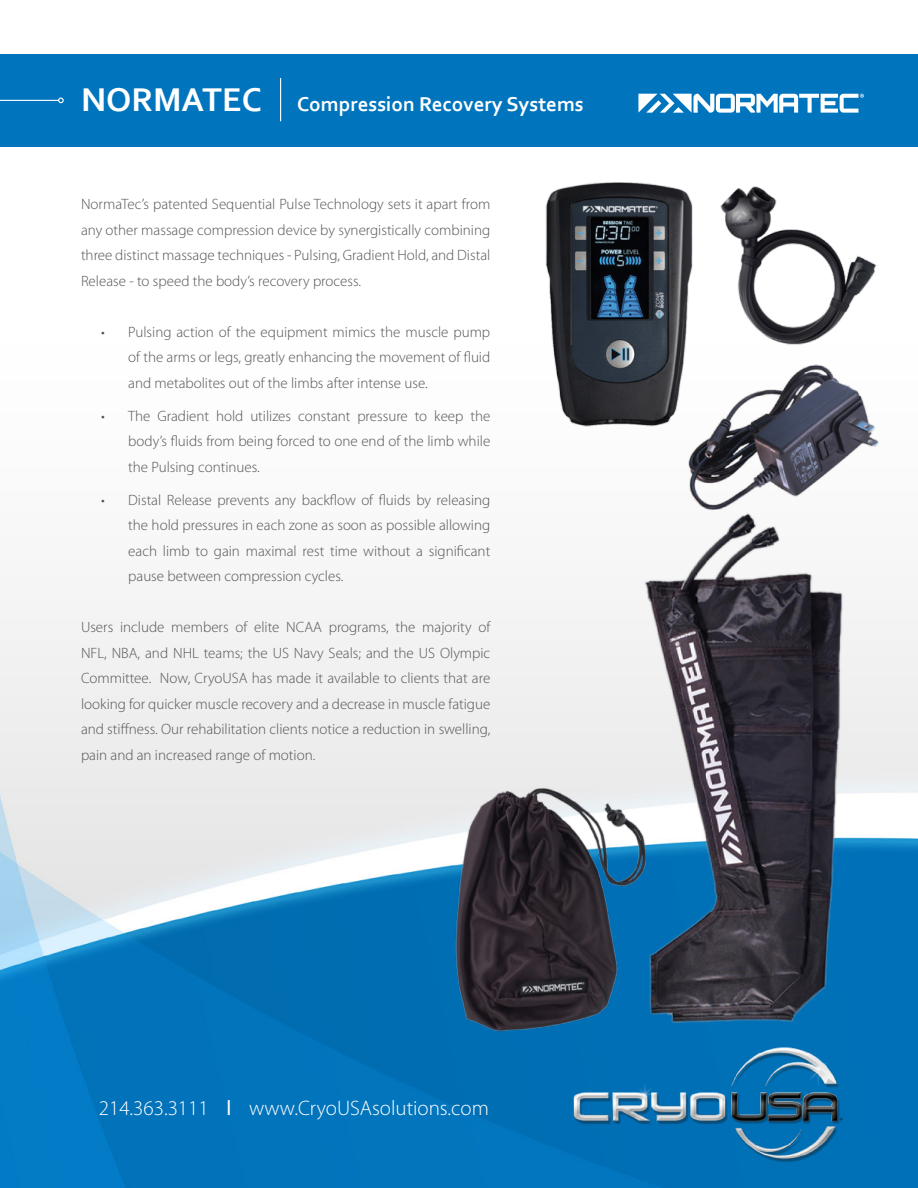
<style>
.page{position:relative;width:918px;height:1188px;background:#fff}
.page>*{position:absolute;margin:0;border:0;box-sizing:border-box;transform-origin:0 0}
.t1{font:300 21px "Myriad Pro";color:#fff}
.t2{font:700 21px "Corbel";color:#fff}
.t3{font:300 15px/25.5px "Myriad Pro";color:#545456;text-align:justify}
.s1{font-size:34.5px}
.s2{font-weight:400}
</style>
<div class="page">
<img style="left:0;top:599px;width:918px;height:589px">
<div style="left:0;top:54px;width:918px;height:93px;background:#0075be"></div>
<hr style="left:0;top:100px;width:59px;height:1px;background:#fff">
<svg style="left:58px;top:98px;width:6px;height:5px"></svg>
<hr style="left:280px;top:78px;width:1px;height:43px;background:#fff">
<img style="left:554px;top:1032px;width:310px;height:144px">
<img style="left:545px;top:182px;width:148px;height:245px">
<img style="left:664px;top:350px;width:215px;height:158px">
<img style="left:720px;top:186px;width:157px;height:159px">
<img style="left:623px;top:508px;width:230px;height:524px">
<img style="left:433px;top:775px;width:220px;height:262px">
<svg style="left:638px;top:94px;width:226px;height:19px"></svg>
<h1 class="t2" style="left:81px;top:91px;width:504px"><span class="s1">NORMATEC</span> Compression Recovery Systems</h1>
<p class="t3" style="left:81px;top:192px;width:411px">NormaTec’s patented Sequential Pulse Technology sets it apart from any other massage compression device by synergistically combining three distinct massage techniques - Pulsing, Gradient Hold, and Distal Release - to speed the body’s recovery process.</p>
<p class="t3" style="left:128px;top:319px;width:364px;text-indent:-27px">• Pulsing action of the equipment mimics the muscle pump of the arms or legs, greatly enhancing the movement of fluid and metabolites out of the limbs after intense use.</p>
<p class="t3" style="left:128px;top:403px;width:364px;text-indent:-27px">• The Gradient hold utilizes constant pressure to keep the body’s fluids from being forced to one end of the limb while the Pulsing continues.</p>
<p class="t3" style="left:128px;top:487px;width:364px;text-indent:-27px">• Distal Release prevents any backflow of fluids by releasing the hold pressures in each zone as soon as possible allowing each limb to gain maximal rest time without a significant pause between compression cycles.</p>
<p class="t3" style="left:81px;top:615px;width:411px">Users include members of elite NCAA programs, the majority of NFL, NBA, and NHL teams; the US Navy Seals; and the US Olympic Committee. Now, CryoUSA has made it available to clients that are looking for quicker muscle recovery and a decrease in muscle fatigue and stiffness. Our rehabilitation clients notice a reduction in swelling, pain and an increased range of motion.</p>
<h1 class="t1" style="left:99px;top:1097px;width:392px">214.363.3111 <span class="s2">l</span> www.CryoUSAsolutions.com</h1>
</div>
